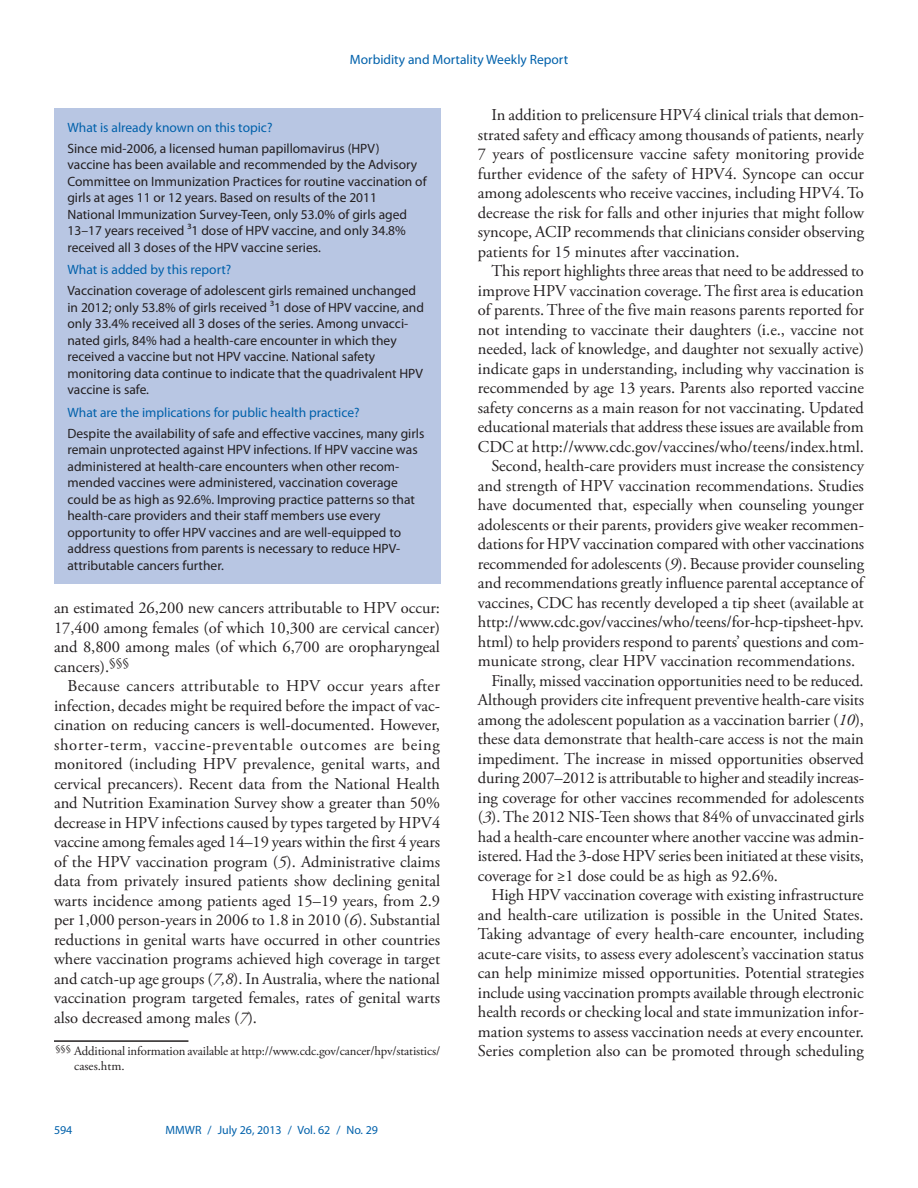
<style>
.page{position:relative;width:918px;height:1188px;background:#fff}
.page>*{position:absolute;margin:0;border:0;box-sizing:border-box;transform-origin:0 0}
.body_copy{font:16.5px/19.5px "Adobe Garamond Pro";color:#231f20;text-align:justify}
.fb_answer{font:13.5px/16.5px "Myriad Pro";color:#231f20}
.fb_question{font:13.5px "Myriad Pro";color:#0161ab}
.footnote_w_rule_text{font:12.75px/14.2px "Adobe Garamond Pro";letter-spacing:-.01em;color:#231f20}
.t1{font:12px "Myriad Pro";color:#0161ab}
.s1{font-style:italic}
</style>
<div class="page">
<div style="left:54px;top:108px;width:386px;height:475px;background:#b8c6e3"></div>
<hr style="left:54px;top:1040px;width:134px;height:2px;background:#231f20">
<p class="fb_question" style="left:350px;top:51px;width:220px">Morbidity and Mortality Weekly Report</p>
<p class="fb_question" style="left:68px;top:119px;width:206px">What is already known on this topic?</p>
<p class="fb_answer" style="left:68px;top:140px;width:361px">Since mid-2006, a licensed human papillomavirus (HPV)<br>vaccine has been available and recommended by the Advisory Committee on Immunization Practices for routine vaccination of girls at ages 11 or 12 years. Based on results of the 2011<br>National Immunization Survey-Teen, only 53.0% of girls aged 13–17 years received ³1 dose of HPV vaccine, and only 34.8% received all 3 doses of the HPV vaccine series.</p>
<p class="fb_question" style="left:68px;top:261px;width:165px">What is added by this report?</p>
<p class="fb_answer" style="left:68px;top:282px;width:358px">Vaccination coverage of adolescent girls remained unchanged in 2012; only 53.8% of girls received ³1 dose of HPV vaccine, and only 33.4% received all 3 doses of the series. Among unvacci&shy;nated girls, 84% had a health-care encounter in which they received a vaccine but not HPV vaccine. National safety monitoring data continue to indicate that the quadrivalent HPV vaccine is safe.</p>
<p class="fb_question" style="left:68px;top:404px;width:294px">What are the implications for public health practice?</p>
<p class="fb_answer" style="left:68px;top:425px;width:358px">Despite the availability of safe and effective vaccines, many girls remain unprotected against HPV infections. If HPV vaccine was administered at health-care encounters when other recom&shy;mended vaccines were administered, vaccination coverage could be as high as 92.6%. Improving practice patterns so that health-care providers and their staff members use every opportunity to offer HPV vaccines and are well-equipped to address questions from parents is necessary to reduce HPV&shy;attributable cancers further.</p>
<p class="body_copy" style="left:54px;top:599px;width:388px">an estimated 26,200 new cancers attributable to HPV occur:<br>17,400 among females (of which 10,300 are cervical cancer) and 8,800 among males (of which 6,700 are oropharyngeal cancers).<sup>§§§</sup></p>
<p class="body_copy" style="left:54px;top:677px;width:388px;text-indent:13px">Because cancers attributable to HPV occur years after infection, decades might be required before the impact of vac&shy;cination on reducing cancers is well-documented. However, shorter-term, vaccine-preventable outcomes are being monitored (including HPV prevalence, genital warts, and cervical precancers). Recent data from the National Health and Nutrition Examination Survey show a greater than 50% decrease in HPV infections caused by types targeted by HPV4 vaccine among females aged 14–19 years within the first 4 years of the HPV vaccination program (<span class="s1">5</span>). Administrative claims data from privately insured patients show declining genital warts incidence among patients aged 15–19 years, from 2.9 per 1,000 person-years in 2006 to 1.8 in 2010 (<span class="s1">6</span>). Substantial reductions in genital warts have occurred in other countries where vaccination programs achieved high coverage in target and catch-up age groups (<span class="s1">7,8</span>). In Australia, where the national vaccination program targeted females, rates of genital warts also decreased among males (<span class="s1">7</span>).</p>
<p class="footnote_w_rule_text" style="left:74px;top:1045px;width:367px;text-indent:-19px"><sup>§§§</sup> Additional information available at http://www.cdc.gov/cancer/hpv/statistics/ cases.htm.</p>
<p class="t1" style="left:54px;top:1123px;width:20px">594</p>
<p class="t1" style="left:166px;top:1123px;width:214px">MMWR / July 26, 2013 / Vol. 62 / No. 29</p>
<p class="body_copy" style="left:478px;top:106px;width:388px;text-indent:13px">In addition to prelicensure HPV4 clinical trials that demon&shy;strated safety and efficacy among thousands of patients, nearly 7 years of postlicensure vaccine safety monitoring provide further evidence of the safety of HPV4. Syncope can occur among adolescents who receive vaccines, including HPV4. To decrease the risk for falls and other injuries that might follow syncope, ACIP recommends that clinicians consider observing patients for 15 minutes after vaccination.</p>
<p class="body_copy" style="left:478px;top:262px;width:388px;text-indent:13px">This report highlights three areas that need to be addressed to improve HPV vaccination coverage. The first area is education of parents. Three of the five main reasons parents reported for not intending to vaccinate their daughters (i.e., vaccine not needed, lack of knowledge, and daughter not sexually active) indicate gaps in understanding, including why vaccination is recommended by age 13 years. Parents also reported vaccine safety concerns as a main reason for not vaccinating. Updated educational materials that address these issues are available from CDC at http://www.cdc.gov/vaccines/who/teens/index.html.</p>
<p class="body_copy" style="left:478px;top:457px;width:388px;text-indent:13px">Second, health-care providers must increase the consistency and strength of HPV vaccination recommendations. Studies have documented that, especially when counseling younger adolescents or their parents, providers give weaker recommen&shy;dations for HPV vaccination compared with other vaccinations recommended for adolescents (<span class="s1">9</span>). Because provider counseling and recommendations greatly influence parental acceptance of vaccines, CDC has recently developed a tip sheet (available at http://www.cdc.gov/vaccines/who/teens/for-hcp-tipsheet-hpv. html) to help providers respond to parents’ questions and com&shy;municate strong, clear HPV vaccination recommendations.</p>
<p class="body_copy" style="left:478px;top:671px;width:388px;text-indent:13px">Finally, missed vaccination opportunities need to be reduced.<br>Although providers cite infrequent preventive health-care visits among the adolescent population as a vaccination barrier (<span class="s1">10</span>), these data demonstrate that health-care access is not the main impediment. The increase in missed opportunities observed during 2007–2012 is attributable to higher and steadily increas&shy;ing coverage for other vaccines recommended for adolescents (<span class="s1">3</span>). The 2012 NIS-Teen shows that 84% of unvaccinated girls had a health-care encounter where another vaccine was admin&shy;istered. Had the 3-dose HPV series been initiated at these visits, coverage for ≥1 dose could be as high as 92.6%.</p>
<p class="body_copy" style="left:478px;top:886px;width:388px;text-indent:13px">High HPV vaccination coverage with existing infrastructure and health-care utilization is possible in the United States.<br>Taking advantage of every health-care encounter, including acute-care visits, to assess every adolescent’s vaccination status can help minimize missed opportunities. Potential strategies include using vaccination prompts available through electronic health records or checking local and state immunization infor&shy;mation systems to assess vaccination needs at every encounter.<br>Series completion also can be promoted through scheduling</p>
</div>
